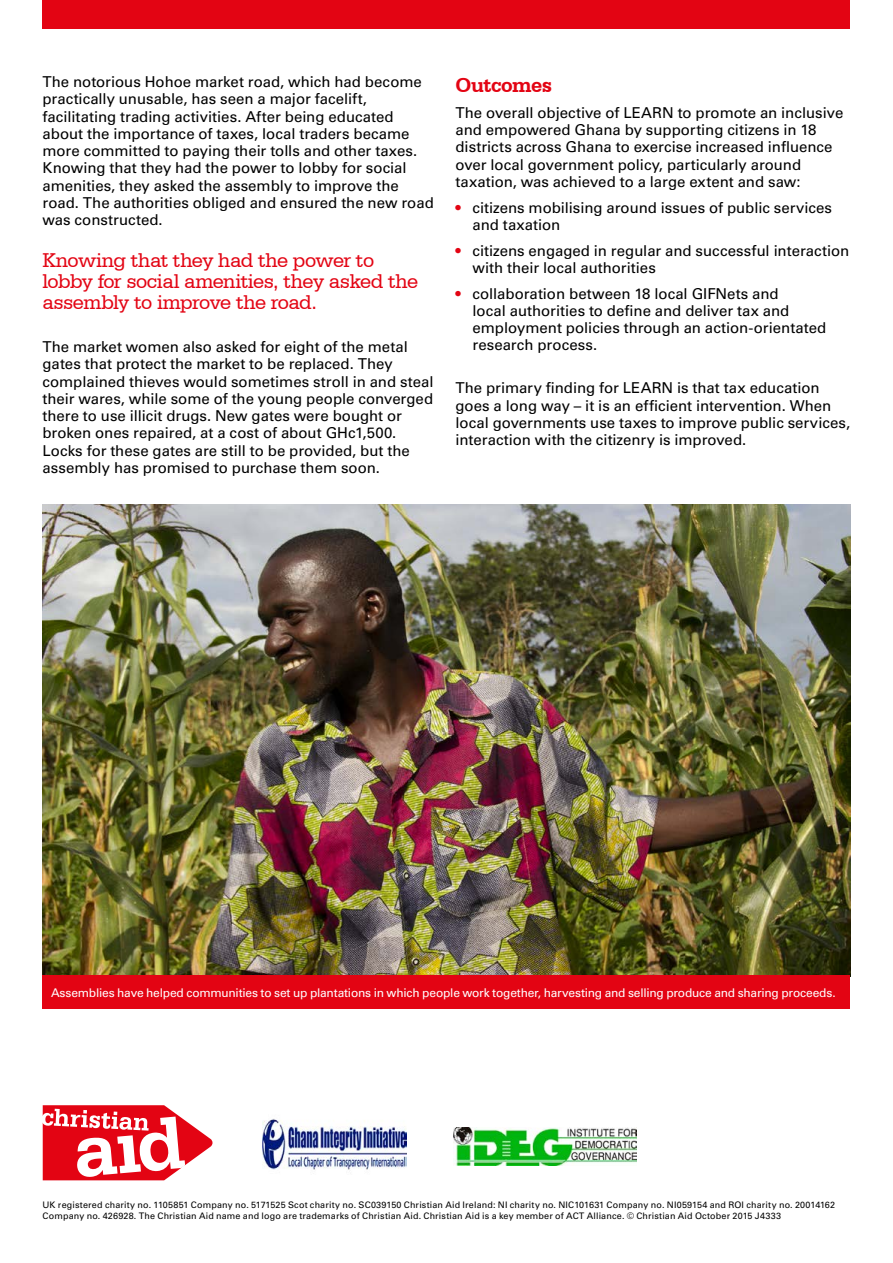
<style>
.page{position:relative;width:893px;height:1263px;background:#fff}
.page>*{position:absolute;margin:0;border:0;box-sizing:border-box;transform-origin:0 0}
.t1{font:21px/21px "Serifa BT";letter-spacing:-.03em;color:#e30413}
.t2{font:700 21px "Serifa BT";letter-spacing:-.015em;color:#e30413}
.t3{font:15px/17.2px "Univers CA";letter-spacing:-.005em;color:#000}
.t4{font:12px "Univers CA";letter-spacing:-.02em;color:#fff}
.t5{font:9px/10.5px "Univers CA";letter-spacing:.015em;color:#000}
.s1{color:#e30413}
</style>
<div class="page">
<div style="left:43px;top:0;width:807px;height:28px;background:#e30413"></div>
<img style="left:43px;top:505px;width:807px;height:470px">
<div style="left:43px;top:975px;width:807px;height:34px;background:#e30413"></div>
<svg style="left:43px;top:1105px;width:169px;height:75px"></svg>
<img style="left:262px;top:1119px;width:145px;height:51px">
<img style="left:454px;top:1127px;width:183px;height:39px">
<p class="t3" style="left:43px;top:73px;width:393px">The notorious Hohoe market road, which had become practically unusable, has seen a major facelift, facilitating trading activities. After being educated about the importance of taxes, local traders became more committed to paying their tolls and other taxes.<br>Knowing that they had the power to lobby for social amenities, they asked the assembly to improve the road. The authorities obliged and ensured the new road was constructed.</p>
<h1 class="t1" style="left:43px;top:249px;width:377px">Knowing that they had the power to lobby for social amenities, they asked the assembly to improve the road.</h1>
<p class="t3" style="left:43px;top:338px;width:393px">The market women also asked for eight of the metal gates that protect the market to be replaced. They complained thieves would sometimes stroll in and steal their wares, while some of the young people converged there to use illicit drugs. New gates were bought or broken ones repaired, at a cost of about GHc1,500.<br>Locks for these gates are still to be provided, but the assembly has promised to purchase them soon.</p>
<h1 class="t2" style="left:455px;top:72px;width:98px">Outcomes</h1>
<p class="t3" style="left:455px;top:104px;width:389px">The overall objective of LEARN to promote an inclusive and empowered Ghana by supporting citizens in 18 districts across Ghana to exercise increased influence over local government policy, particularly around taxation, was achieved to a large extent and saw:</p>
<p class="t3" style="left:472px;top:199px;width:361px;text-indent:-17px"><span class="s1">•</span> citizens mobilising around issues of public services and taxation</p>
<p class="t3" style="left:472px;top:242px;width:378px;text-indent:-17px"><span class="s1">•</span> citizens engaged in regular and successful interaction with their local authorities</p>
<p class="t3" style="left:472px;top:285px;width:355px;text-indent:-17px"><span class="s1">•</span> collaboration between 18 local GIFNets and<br>local authorities to define and deliver tax and employment policies through an action-orientated research process.</p>
<p class="t3" style="left:455px;top:379px;width:396px">The primary finding for LEARN is that tax education goes a long way – it is an efficient intervention. When local governments use taxes to improve public services, interaction with the citizenry is improved.</p>
<p class="t4" style="left:51px;top:985px;width:786px">Assemblies have helped communities to set up plantations in which people work together, harvesting and selling produce and sharing proceeds.</p>
<p class="t5" style="left:43px;top:1200px;width:794px">UK registered charity no. 1105851 Company no. 5171525 Scot charity no. SC039150 Christian Aid Ireland: NI charity no. NIC101631 Company no. NI059154 and ROI charity no. 20014162<br>Company no. 426928. The Christian Aid name and logo are trademarks of Christian Aid. Christian Aid is a key member of ACT Alliance. © Christian Aid October 2015 J4333</p>
</div>
